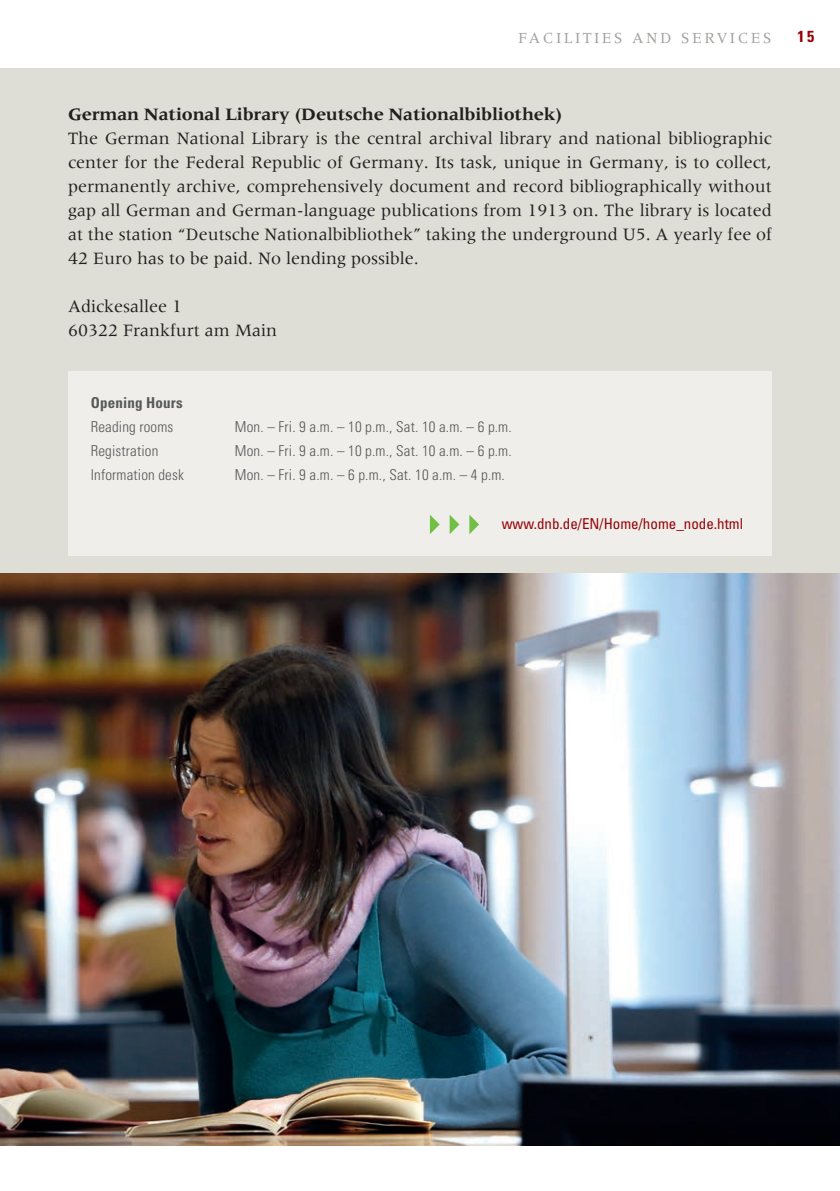
<style>
.page{position:relative;width:840px;height:1191px;background:#fff}
.page>*{position:absolute;margin:0;border:0;box-sizing:border-box;transform-origin:0 0}
.t1{font:18px/24px "Meridien";color:#231f20;text-align:justify}
.t2{font:700 18px "Meridien";letter-spacing:-.01em;color:#231f20}
.t3{font:16px "Meridien";letter-spacing:.15em;color:#a0a29e}
.t4{font:700 condensed 16px "Univers";color:#940408}
.t5{font:300 condensed 15px "Univers";letter-spacing:.01em;color:#57585a}
.t6{font:condensed 15px "Univers";color:#940408}
.t7{font:700 condensed 15px "Univers";letter-spacing:.01em;color:#57585a}
</style>
<div class="page">
<div style="left:0;top:68px;width:839px;height:1077px;background:#deddd6"></div>
<div style="left:68px;top:371px;width:703px;height:185px;background:#efeeea"></div>
<img style="left:0;top:573px;width:839px;height:572px">
<p class="t3" style="left:518px;top:29px;width:255px">FACILITIES AND SERVICES</p>
<p class="t4" style="left:797px;top:27px;width:18px">15</p>
<p class="t2" style="left:68px;top:104px;width:495px">German National Library (Deutsche Nationalbibliothek)</p>
<p class="t1" style="left:68px;top:126px;width:705px">The German National Library is the central archival library and national bibliographic center for the Federal Republic of Germany. Its task, unique in Germany, is to collect, permanently archive, comprehensively document and record bibliographically without gap all German and German-language publications from 1913 on. The library is located at the station “Deutsche Nationalbibliothek” taking the underground U5. A yearly fee of 42 Euro has to be paid. No lending possible.</p>
<p class="t1" style="left:68px;top:294px;width:210px">Adickesallee 1<br>60322 Frankfurt am Main</p>
<p class="t7" style="left:91px;top:393px;width:93px">Opening Hours</p>
<p class="t5" style="left:91px;top:418px;width:84px">Reading rooms</p>
<p class="t5" style="left:235px;top:418px;width:278px">Mon. – Fri. 9 a.m. – 10 p.m., Sat. 10 a.m. – 6 p.m.</p>
<p class="t5" style="left:91px;top:442px;width:69px">Registration</p>
<p class="t5" style="left:235px;top:442px;width:278px">Mon. – Fri. 9 a.m. – 10 p.m., Sat. 10 a.m. – 6 p.m.</p>
<p class="t5" style="left:91px;top:466px;width:95px">Information desk</p>
<p class="t5" style="left:235px;top:466px;width:271px">Mon. – Fri. 9 a.m. – 6 p.m., Sat. 10 a.m. – 4 p.m.</p>
<p class="t6" style="left:501px;top:514px;width:243px">www.dnb.de/EN/Home/home_node.html</p>
</div>
